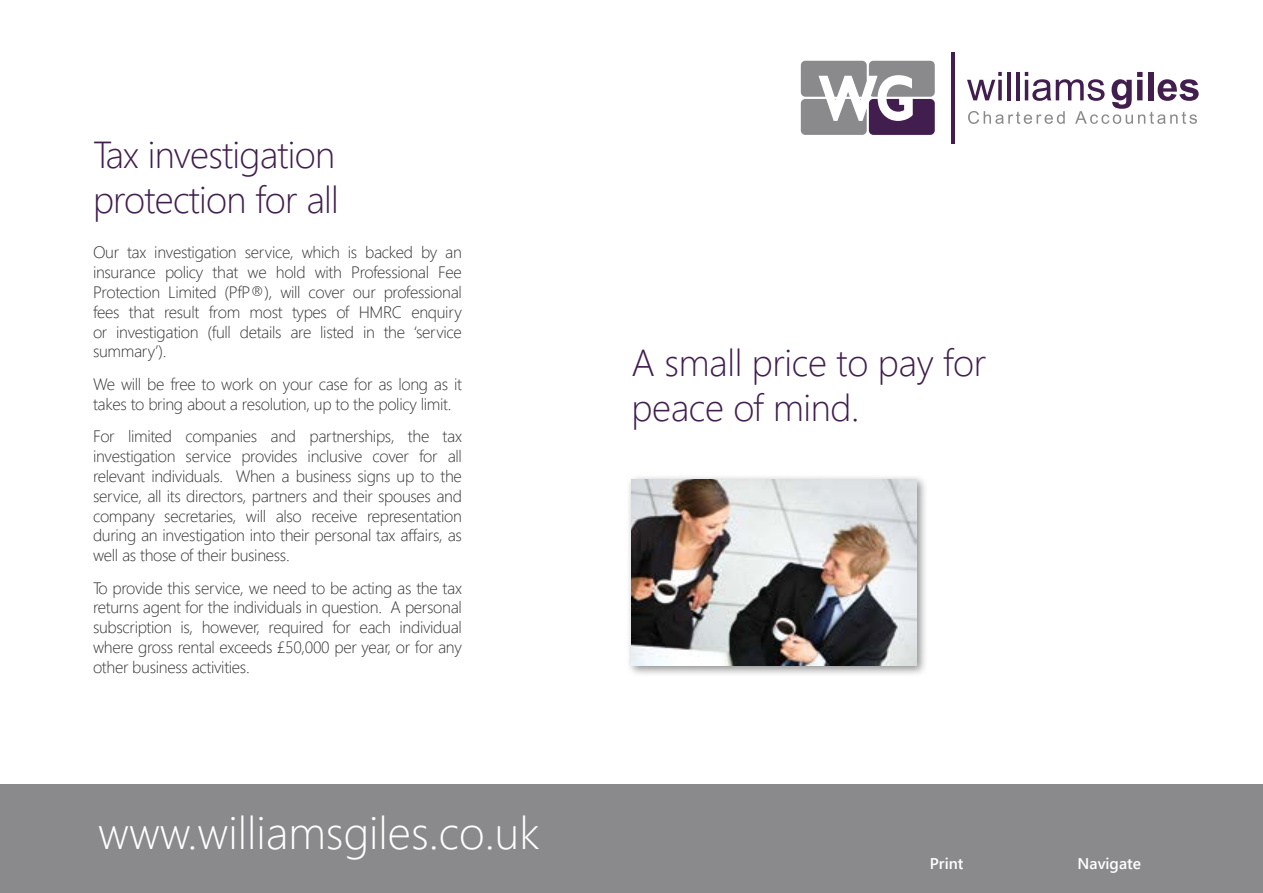
<style>
.page{position:relative;width:1263px;height:893px;background:#fff}
.page>*{position:absolute;margin:0;border:0;box-sizing:border-box;transform-origin:0 0}
.t1{font:300 45.6px "Segoe UI";color:#fff}
.t2{font:300 37.5px/45px "Segoe UI";letter-spacing:-.02em;color:#411e4e}
.t3{font:300 16.5px/19.8px "Segoe UI";letter-spacing:-.02em;color:#333;text-align:justify}
.t4{font:600 15.6px "Segoe UI";color:#fff}
</style>
<div class="page">
<div style="left:0;top:784px;width:1263px;height:109px;background:#8a8a8d"></div>
<div style="left:626px;top:475px;width:302px;height:202px;background:#000;opacity:.45"></div>
<img style="left:631px;top:480px;width:285px;height:186px">
<svg style="left:801px;top:61px;width:134px;height:74px"></svg>
<hr style="left:951px;top:52px;width:4px;height:91px;background:#411e4e">
<svg style="left:967px;top:72px;width:232px;height:52px"></svg>
<h2 class="t2" style="left:93px;top:131px;width:247px">Tax investigation protection for all</h2>
<p class="t3" style="left:93px;top:242px;width:370px">Our tax investigation service, which is backed by an insurance policy that we hold with Professional Fee Protection Limited (PfP®), will cover our professional fees that result from most types of HMRC enquiry or investigation (full details are listed in the ‘service summary’).</p>
<p class="t3" style="left:93px;top:373px;width:370px">We will be free to work on your case for as long as it takes to bring about a resolution, up to the policy limit.</p>
<p class="t3" style="left:93px;top:426px;width:370px">For limited companies and partnerships, the tax investigation service provides inclusive cover for all relevant individuals. When a business signs up to the service, all its directors, partners and their spouses and company secretaries, will also receive representation during an investigation into their personal tax affairs, as well as those of their business.</p>
<p class="t3" style="left:93px;top:577px;width:370px">To provide this service, we need to be acting as the tax returns agent for the individuals in question. A personal subscription is, however, required for each individual where gross rental exceeds £50,000 per year, or for any other business activities.</p>
<h1 class="t1" style="left:98px;top:799px;width:443px">www.williamsgiles.co.uk</h1>
<h2 class="t2" style="left:631px;top:339px;width:356px">A small price to pay for peace of mind.</h2>
<p class="t4" style="left:930px;top:851px;width:35px">Print</p>
<p class="t4" style="left:1077px;top:851px;width:65px">Navigate</p>
</div>
